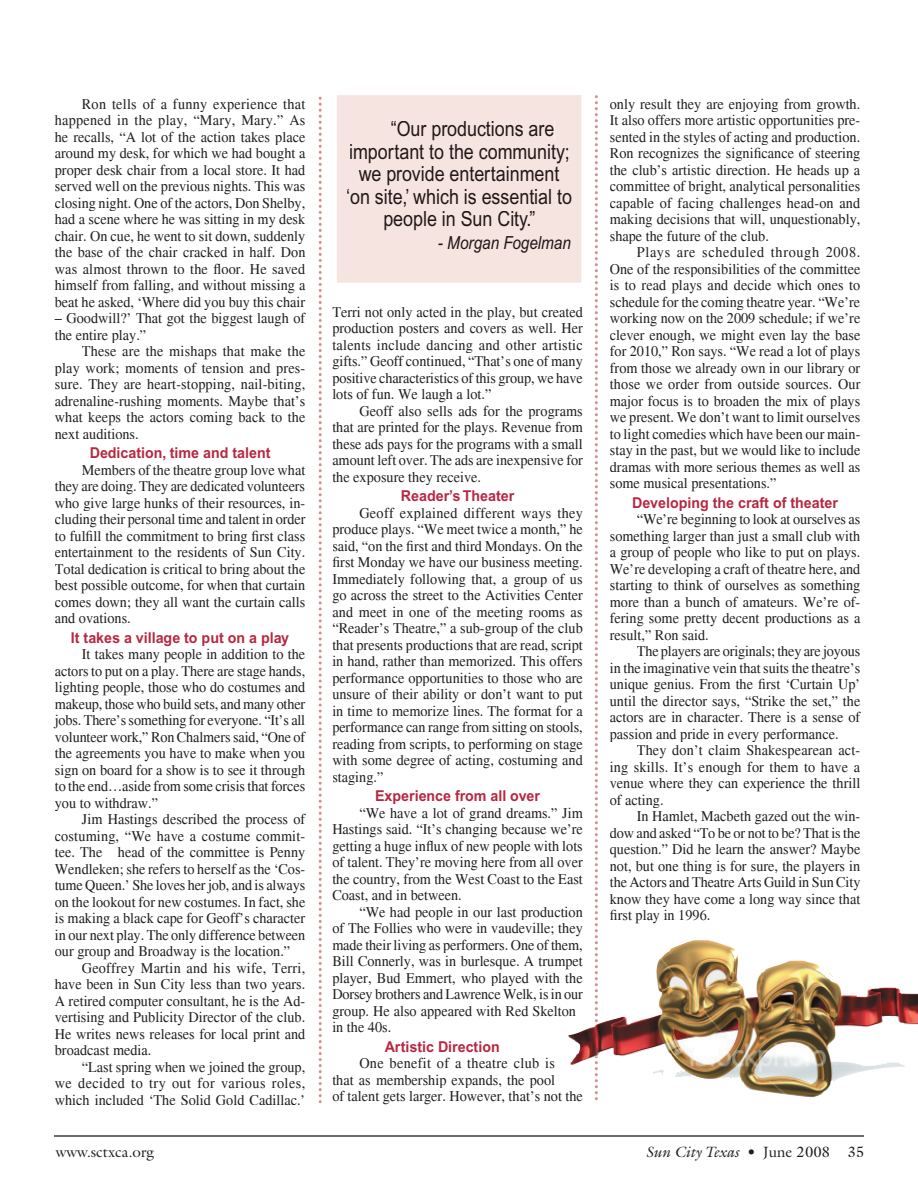
<style>
.page{position:relative;width:918px;height:1188px;background:#fff}
.page>*{position:absolute;margin:0;border:0;box-sizing:border-box;transform-origin:0 0}
.t1{font:21px "Arial";color:#201717;scale:.85 1}
.t2{font:italic 18px "Arial";color:#201717;scale:.85 1}
.t3{font:15px/16.5px "Times";color:#231f20;text-align:justify;scale:.95 1}
.t4{font:700 15px "Arial";color:#b62841;scale:.95 1}
.t5{font:italic 15px "Galliard";color:#231f20}
.t6{font:15px "Galliard";color:#231f20}
.s1{font-style:normal}
</style>
<div class="page">
<hr style="left:54px;top:1135px;width:810px;height:1px;background:#6c6d70">
<div style="left:337px;top:95px;width:244px;height:188px;background:#f5e4e0"></div>
<div style="left:392px;top:121px;width:162px;height:20px;background:#f5e4e0"></div>
<div style="left:350px;top:144px;width:218px;height:19px;background:#f5e4e0"></div>
<div style="left:359px;top:166px;width:200px;height:20px;background:#f5e4e0"></div>
<div style="left:347px;top:189px;width:225px;height:18px;background:#f5e4e0"></div>
<div style="left:385px;top:211px;width:150px;height:20px;background:#f5e4e0"></div>
<div style="left:374px;top:236px;width:197px;height:17px;background:#f5e4e0"></div>
<svg style="left:319px;top:97px;width:3px;height:1006px"></svg>
<svg style="left:595px;top:95px;width:3px;height:1005px"></svg>
<img style="left:568px;top:938px;width:350px;height:160px">
<p class="t3" style="left:55px;top:95px;width:265px;text-indent:27px">Ron tells of a funny experience that happened in the play, “Mary, Mary.” As he recalls, “A lot of the action takes place around my desk, for which we had bought a proper desk chair from a local store. It had served well on the previous nights. This was closing night. One of the actors, Don Shelby, had a scene where he was sitting in my desk chair. On cue, he went to sit down, suddenly the base of the chair cracked in half. Don was almost thrown to the floor. He saved himself from falling, and without missing a beat he asked, ‘Where did you buy this chair</p>
<p class="t3" style="left:55px;top:310px;width:265px">– Goodwill?’ That got the biggest laugh of the entire play.”</p>
<p class="t3" style="left:55px;top:343px;width:265px;text-indent:27px">These are the mishaps that make the play work; moments of tension and pres&shy;sure. They are heart-stopping, nail-biting, adrenaline-rushing moments. Maybe that’s what keeps the actors coming back to the next auditions.</p>
<p class="t4" style="left:90px;top:444px;width:192px">Dedication, time and talent</p>
<p class="t3" style="left:55px;top:461px;width:265px;text-indent:27px">Members of the theatre group love what they are doing. They are dedicated volunteers who give large hunks of their resources, in&shy;cluding their personal time and talent in order to fulfill the commitment to bring first class entertainment to the residents of Sun City.<br>Total dedication is critical to bring about the best possible outcome, for when that curtain comes down; they all want the curtain calls and ovations.</p>
<p class="t4" style="left:71px;top:628px;width:231px">It takes a village to put on a play</p>
<p class="t3" style="left:55px;top:646px;width:265px;text-indent:27px">It takes many people in addition to the actors to put on a play. There are stage hands, lighting people, those who do costumes and makeup, those who build sets, and many other jobs. There’s something for everyone. “It’s all volunteer work,” Ron Chalmers said, “One of the agreements you have to make when you sign on board for a show is to see it through to the end…aside from some crisis that forces you to withdraw.”</p>
<p class="t3" style="left:55px;top:811px;width:265px;text-indent:27px">Jim Hastings described the process of costuming, “We have a costume commit&shy;tee. The head of the committee is Penny Wendleken; she refers to herself as the ‘Cos&shy;tume Queen.’ She loves her job, and is always on the lookout for new costumes. In fact, she is making a black cape for Geoff’s character in our next play. The only difference between our group and Broadway is the location.”</p>
<p class="t3" style="left:55px;top:959px;width:265px;text-indent:27px">Geoffrey Martin and his wife, Terri, have been in Sun City less than two years.<br>A retired computer consultant, he is the Ad&shy;vertising and Publicity Director of the club.<br>He writes news releases for local print and broadcast media.</p>
<p class="t3" style="left:55px;top:1058px;width:265px;text-indent:27px">“Last spring when we joined the group, we decided to try out for various roles, which included ‘The Solid Gold Cadillac.’</p>
<h1 class="t1" style="left:391px;top:117px;width:194px">“Our productions are</h1>
<h1 class="t1" style="left:349px;top:140px;width:261px">important to the community;</h1>
<h1 class="t1" style="left:359px;top:162px;width:238px">we provide entertainment</h1>
<h1 class="t1" style="left:346px;top:185px;width:267px">‘on site,’ which is essential to</h1>
<h1 class="t1" style="left:383px;top:207px;width:181px">people in Sun City.”</h1>
<p class="t2" style="left:438px;top:232px;width:158px">- Morgan Fogelman</p>
<p class="t3" style="left:332px;top:303px;width:265px">Terri not only acted in the play, but created production posters and covers as well. Her talents include dancing and other artistic gifts.” Geoff continued, “That’s one of many positive characteristics of this group, we have lots of fun. We laugh a lot.”</p>
<p class="t3" style="left:332px;top:402px;width:265px;text-indent:27px">Geoff also sells ads for the programs that are printed for the plays. Revenue from these ads pays for the programs with a small amount left over. The ads are inexpensive for the exposure they receive.</p>
<p class="t4" style="left:401px;top:487px;width:121px">Reader’s Theater</p>
<p class="t3" style="left:332px;top:504px;width:265px;text-indent:27px">Geoff explained different ways they produce plays. “We meet twice a month,” he said, “on the first and third Mondays. On the first Monday we have our business meeting.<br>Immediately following that, a group of us go across the street to the Activities Center and meet in one of the meeting rooms as “Reader’s Theatre,” a sub-group of the club that presents productions that are read, script in hand, rather than memorized. This offers performance opportunities to those who are unsure of their ability or don’t want to put in time to memorize lines. The format for a performance can range from sitting on stools, reading from scripts, to performing on stage with some degree of acting, costuming and staging.”</p>
<p class="t4" style="left:375px;top:787px;width:175px">Experience from all over</p>
<p class="t3" style="left:332px;top:804px;width:265px;text-indent:27px">“We have a lot of grand dreams.” Jim Hastings said. “It’s changing because we’re getting a huge influx of new people with lots of talent. They’re moving here from all over the country, from the West Coast to the East Coast, and in between.</p>
<p class="t3" style="left:332px;top:903px;width:265px;text-align:left;text-indent:27px">“We had people in our last production of The Follies who were in vaudeville; they made their living as performers. One of them, Bill Connerly, was in burlesque. A trumpet player, Bud Emmert, who played with the Dorsey brothers and Lawrence Welk, is in our group. He also appeared with Red Skelton in the 40s.</p>
<p class="t4" style="left:385px;top:1038px;width:123px">Artistic Direction</p>
<p class="t3" style="left:332px;top:1055px;width:265px;text-align:left;text-indent:27px">One benefit of a theatre club is<br>that as membership expands, the pool<br>of talent gets larger. However, that’s not the</p>
<p class="t3" style="left:610px;top:95px;width:265px">only result they are enjoying from growth.<br>It also offers more artistic opportunities pre&shy;sented in the styles of acting and production.<br>Ron recognizes the significance of steering the club’s artistic direction. He heads up a committee of bright, analytical personalities capable of facing challenges head-on and making decisions that will, unquestionably, shape the future of the club.</p>
<p class="t3" style="left:610px;top:244px;width:265px;text-indent:27px">Plays are scheduled through 2008.<br>One of the responsibilities of the committee is to read plays and decide which ones to schedule for the coming theatre year. “We’re working now on the 2009 schedule; if we’re clever enough, we might even lay the base for 2010,” Ron says. “We read a lot of plays from those we already own in our library or those we order from outside sources. Our major focus is to broaden the mix of plays we present. We don’t want to limit ourselves to light comedies which have been our main&shy;stay in the past, but we would like to include dramas with more serious themes as well as some musical presentations.”</p>
<p class="t4" style="left:632px;top:493px;width:218px">Developing the craft of theater</p>
<p class="t3" style="left:610px;top:511px;width:265px;text-indent:27px">“We’re beginning to look at ourselves as something larger than just a small club with a group of people who like to put on plays.<br>We’re developing a craft of theatre here, and starting to think of ourselves as something more than a bunch of amateurs. We’re of&shy;fering some pretty decent productions as a result,” Ron said.</p>
<p class="t3" style="left:610px;top:643px;width:265px;text-indent:27px">The players are originals; they are joyous in the imaginative vein that suits the theatre’s unique genius. From the first ‘Curtain Up’ until the director says, “Strike the set,” the actors are in character. There is a sense of passion and pride in every performance.</p>
<p class="t3" style="left:610px;top:742px;width:265px;text-indent:27px">They don’t claim Shakespearean act&shy;ing skills. It’s enough for them to have a venue where they can experience the thrill of acting.</p>
<p class="t3" style="left:610px;top:808px;width:265px;text-indent:27px">In Hamlet, Macbeth gazed out the win&shy;dow and asked “To be or not to be? That is the question.” Did he learn the answer? Maybe not, but one thing is for sure, the players in the Actors and Theatre Arts Guild in Sun City know they have come a long way since that first play in 1996.</p>
<p class="t6" style="left:56px;top:1142px;width:100px">www.sctxca.org</p>
<p class="t5" style="left:646px;top:1142px;width:220px">Sun City Texas • <span class="s1">June 2008 35</span></p>
</div>
